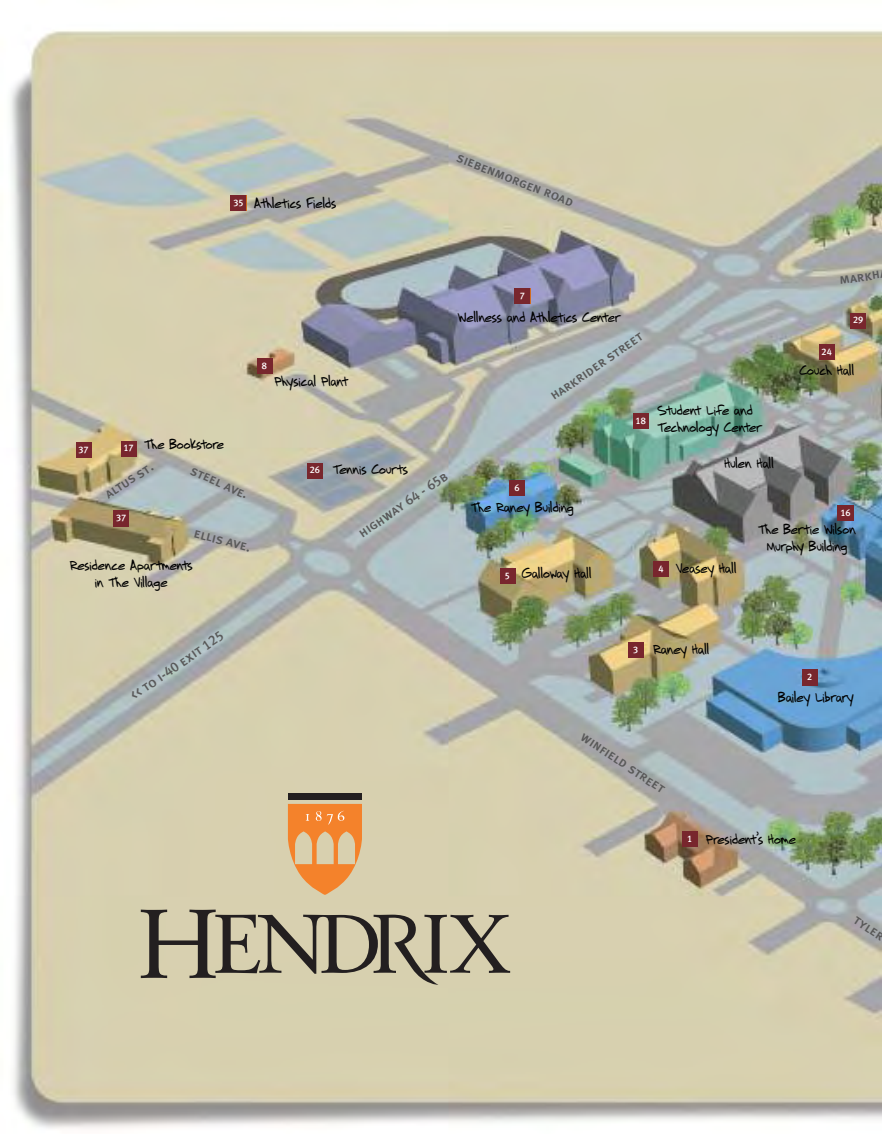
<style>
.page{position:relative;width:882px;height:1134px;background:#fff}
.page>*{position:absolute;margin:0;border:0;box-sizing:border-box;transform-origin:0 0}
.t1{font:14px/17px "Printhouse";letter-spacing:-.055em;color:#000;text-align:center}
.t2{font:14px "Meta Plus Medium Caps";color:#595959}
.t3{font:14px/17px "Printhouse";letter-spacing:-.035em;color:#000;text-align:center}
.t4{font:14px "Printhouse";letter-spacing:-.11em;color:#000}
.t5{font:9.45px "Meta Plus Medium Caps";color:#fff}
</style>
<div class="page">
<img style="left:10px;top:30px;width:872px;height:1099px">
<svg style="left:141px;top:910px;width:369px;height:75px;background:#a7a089"></svg>
<div style="left:288px;top:793px;width:74px;height:7px;background:#231f20"></div>
<svg style="left:288px;top:804px;width:74px;height:91px;background:#e8a262"></svg>
<div style="left:682px;top:831px;width:16px;height:16px;background:#78262d"></div>
<div style="left:802px;top:669px;width:16px;height:16px;background:#78262d"></div>
<div style="left:802px;top:669px;width:15px;height:17px;background:#78262d"></div>
<div style="left:628px;top:642px;width:16px;height:16px;background:#78262d"></div>
<div style="left:500px;top:568px;width:15px;height:16px;background:#78262d"></div>
<div style="left:653px;top:561px;width:16px;height:16px;background:#78262d"></div>
<div style="left:838px;top:506px;width:15px;height:15px;background:#78262d"></div>
<div style="left:121px;top:441px;width:15px;height:16px;background:#78262d"></div>
<div style="left:633px;top:413px;width:16px;height:16px;background:#78262d"></div>
<div style="left:509px;top:480px;width:16px;height:16px;background:#78262d"></div>
<div style="left:819px;top:345px;width:16px;height:15px;background:#78262d"></div>
<div style="left:850px;top:313px;width:16px;height:16px;background:#78262d"></div>
<div style="left:307px;top:463px;width:16px;height:16px;background:#78262d"></div>
<div style="left:515px;top:288px;width:15px;height:16px;background:#78262d"></div>
<div style="left:257px;top:358px;width:15px;height:16px;background:#78262d"></div>
<div style="left:231px;top:195px;width:15px;height:16px;background:#78262d"></div>
<div style="left:114px;top:511px;width:15px;height:15px;background:#78262d"></div>
<div style="left:76px;top:442px;width:15px;height:16px;background:#78262d"></div>
<p class="t5" style="left:233px;top:197px;width:12px">35</p>
<p class="t1" style="left:254px;top:195px;width:84px">Athletics Fields</p>
<p class="t2" style="left:461px;top:149px;width:126px;rotate:22deg">siebenmorgen road</p>
<p class="t5" style="left:78px;top:444px;width:12px">37</p>
<p class="t5" style="left:123px;top:443px;width:12px">17</p>
<p class="t4" style="left:144px;top:436px;width:82px">The Bookstore</p>
<p class="t2" style="left:101px;top:488px;width:57px;rotate:-33deg">altus st.</p>
<p class="t5" style="left:116px;top:512px;width:12px">37</p>
<p class="t2" style="left:195px;top:462px;width:63px;rotate:24deg">steel ave.</p>
<p class="t2" style="left:196px;top:525px;width:60px;rotate:14deg">ellis ave.</p>
<p class="t1" style="left:69px;top:557px;width:125px">Residence Apartments in The Village</p>
<p class="t5" style="left:262px;top:360px;width:7px">8</p>
<p class="t1" style="left:274px;top:372px;width:76px">Physical Plant</p>
<p class="t5" style="left:520px;top:290px;width:7px">7</p>
<p class="t1" style="left:457px;top:309px;width:166px">Wellness and Athletics Center</p>
<p class="t2" style="left:547px;top:389px;width:111px;rotate:-34deg">harkrider street</p>
<p class="t5" style="left:636px;top:415px;width:12px">18</p>
<p class="t5" style="left:310px;top:465px;width:12px">26</p>
<p class="t1" style="left:332px;top:461px;width:77px">Tennis Courts</p>
<p class="t2" style="left:355px;top:527px;width:106px;rotate:-34deg">highway 64 - 65b</p>
<p class="t5" style="left:515px;top:482px;width:7px">6</p>
<p class="t1" style="left:471px;top:499px;width:105px">The Raney Building</p>
<p class="t5" style="left:505px;top:570px;width:7px">5</p>
<p class="t1" style="left:521px;top:565px;width:72px">Galloway Hall</p>
<p class="t2" style="left:838px;top:272px;width:42px;rotate:-9deg">markh</p>
<p class="t5" style="left:822px;top:346px;width:12px">24</p>
<p class="t5" style="left:853px;top:315px;width:12px">29</p>
<p class="t1" style="left:657px;top:402px;width:107px;text-align:left">Student Life and<br>Technology Center</p>
<p class="t3" style="left:724px;top:455px;width:51px">Hulen Hall</p>
<p class="t1" style="left:799px;top:362px;width:57px">Couch Hall</p>
<p class="t5" style="left:840px;top:507px;width:12px">16</p>
<p class="t5" style="left:658px;top:563px;width:7px">4</p>
<p class="t1" style="left:676px;top:560px;width:62px">Veasey Hall</p>
<p class="t3" style="left:758px;top:521px;width:100px">The Bertie Wilson<br>Murphy Building</p>
<p class="t2" style="left:127px;top:689px;width:111px;rotate:-34deg">&lt;&lt; to i-40 exit 125</p>
<p class="t5" style="left:633px;top:644px;width:7px">3</p>
<p class="t1" style="left:653px;top:641px;width:58px">Raney Hall</p>
<p class="t2" style="left:587px;top:728px;width:100px;rotate:34deg">winfield street</p>
<p class="t5" style="left:807px;top:671px;width:7px">2</p>
<p class="t1" style="left:778px;top:689px;width:78px">Bailey Library</p>
<p class="t5" style="left:687px;top:833px;width:7px">1</p>
<p class="t3" style="left:706px;top:830px;width:92px">President’s Home</p>
<p class="t2" style="left:860px;top:911px;width:35px;rotate:34deg">tyler</p>
</div>
